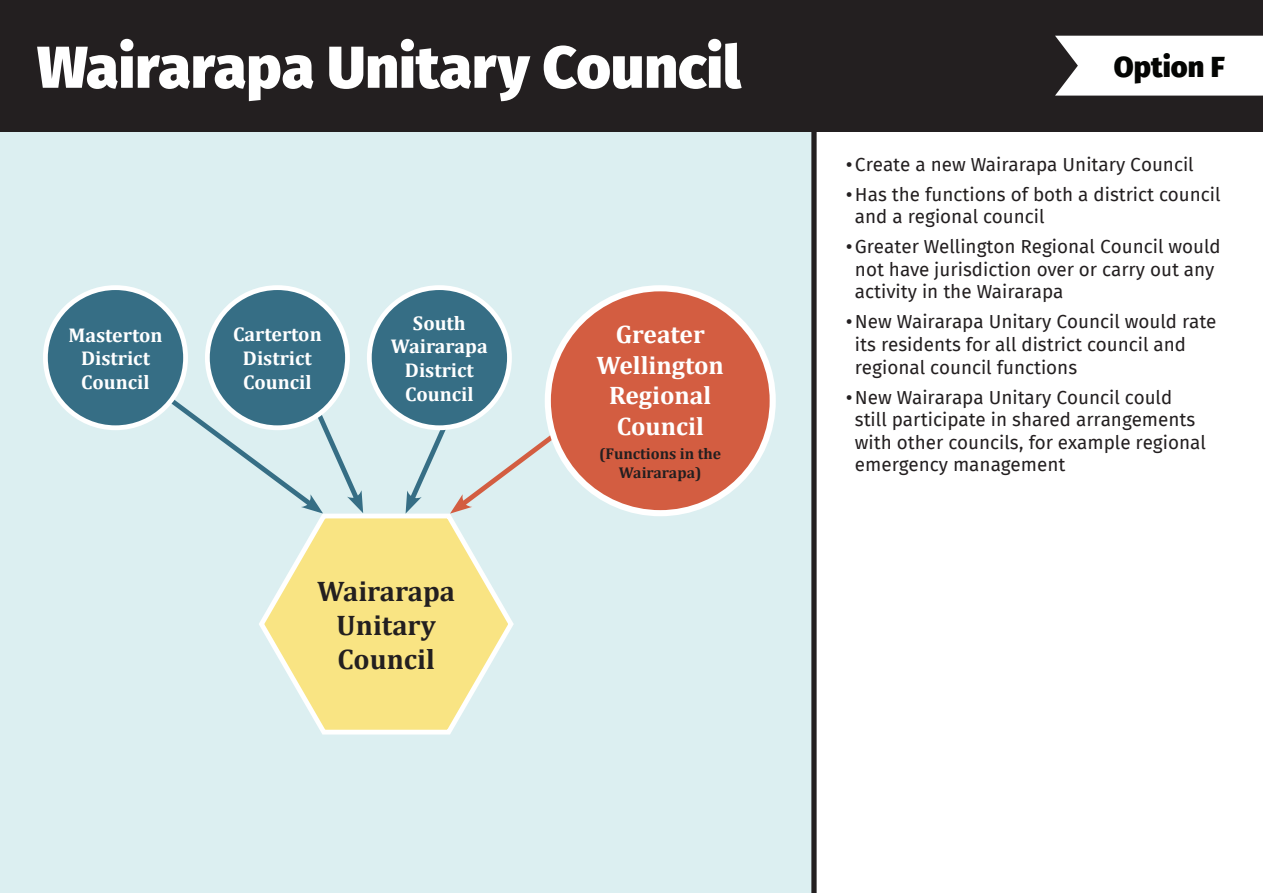
<style>
.page{position:relative;width:1263px;height:893px;background:#fff}
.page>*{position:absolute;margin:0;border:0;box-sizing:border-box;transform-origin:0 0}
.t1{font:800 59.1px "Fira Sans";color:#fff}
.t2{font:800 28.95px "Fira Sans";color:#040503}
.t3{font:700 28.5px/34.2px "Cambria";color:#231f20;text-align:center}
.t4{font:700 25.5px/30.5px "Cambria";color:#fff;text-align:center}
.t5{font:700 19.95px/24px "Cambria";color:#fff;text-align:center}
.t6{font:18.9px/22.6px "Fira Sans";color:#231f20}
.t7{font:700 15.75px/18.9px "Cambria";color:#231f20;text-align:center}
</style>
<div class="page">
<div style="left:0;top:131px;width:811px;height:762px;background:#dceff1"></div>
<div style="left:0;top:0;width:1262px;height:131px;background:#231f20"></div>
<div style="left:811px;top:131px;width:6px;height:762px;background:#231f20"></div>
<svg style="left:1055px;top:36px;width:208px;height:60px;background:#f1f1f1"></svg>
<svg style="left:141px;top:313px;width:222px;height:196px"></svg>
<svg style="left:259px;top:509px;width:255px;height:226px"></svg>
<svg style="left:404px;top:313px;width:225px;height:201px"></svg>
<div style="left:45px;top:288px;width:141px;height:140px;background:#366e85;border-radius:50%"></div>
<div style="left:43px;top:285px;width:145px;height:145px;border:5px solid #fff;border-radius:50%"></div>
<div style="left:207px;top:288px;width:140px;height:140px;background:#366e85;border-radius:50%"></div>
<div style="left:205px;top:285px;width:145px;height:145px;border:5px solid #fff;border-radius:50%"></div>
<div style="left:369px;top:288px;width:140px;height:140px;background:#366e85;border-radius:50%"></div>
<div style="left:367px;top:285px;width:145px;height:145px;border:5px solid #fff;border-radius:50%"></div>
<div style="left:548px;top:288px;width:225px;height:225px;background:#d35d41;border-radius:50%"></div>
<div style="left:545px;top:285px;width:231px;height:231px;border:6px solid #fff;border-radius:50%"></div>
<p class="t1" style="left:37px;top:26px;width:705px">Wairarapa Unitary Council</p>
<p class="t5" style="left:68px;top:322px;width:95px">Masterton</p>
<p class="t5" style="left:81px;top:346px;width:70px">District</p>
<p class="t5" style="left:81px;top:370px;width:70px">Council</p>
<p class="t5" style="left:233px;top:322px;width:90px">Carterton</p>
<p class="t5" style="left:243px;top:346px;width:70px">District</p>
<p class="t5" style="left:243px;top:370px;width:70px">Council</p>
<p class="t5" style="left:391px;top:310px;width:98px">South<br>Wairarapa</p>
<p class="t5" style="left:405px;top:358px;width:70px">District</p>
<p class="t5" style="left:405px;top:382px;width:70px">Council</p>
<p class="t3" style="left:317px;top:573px;width:139px">Wairarapa<br>Unitary</p>
<p class="t3" style="left:337px;top:641px;width:99px">Council</p>
<p class="t4" style="left:596px;top:318px;width:129px">Greater<br>Wellington</p>
<p class="t4" style="left:609px;top:379px;width:104px">Regional</p>
<p class="t4" style="left:617px;top:410px;width:89px">Council</p>
<p class="t7" style="left:599px;top:444px;width:124px">(Functions in the<br>Wairarapa)</p>
<p class="t2" style="left:1114px;top:46px;width:113px">Option F</p>
<p class="t6" style="left:845px;top:154px;width:350px">•Create a new Wairarapa Unitary Council</p>
<p class="t6" style="left:855px;top:184px;width:367px;text-indent:-9px">•Has the functions of both a district council and a regional council</p>
<p class="t6" style="left:855px;top:237px;width:367px;text-indent:-9px">•Greater Wellington Regional Council would not have jurisdiction over or carry out any activity in the Wairarapa</p>
<p class="t6" style="left:855px;top:312px;width:363px;text-indent:-9px">•New Wairarapa Unitary Council would rate its residents for all district council and regional council functions</p>
<p class="t6" style="left:855px;top:387px;width:353px;text-indent:-9px">•New Wairarapa Unitary Council could still participate in shared arrangements with other councils, for example regional emergency management</p>
</div>
